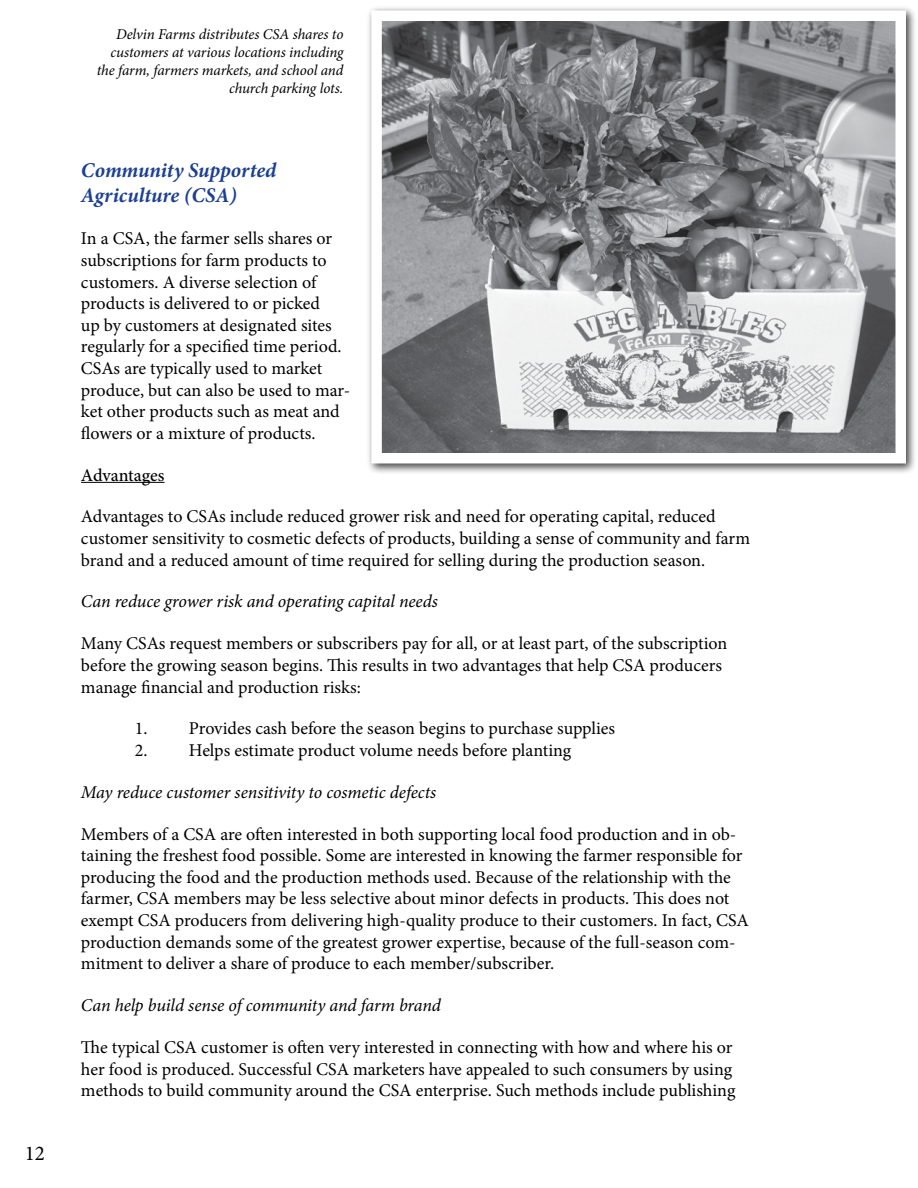
<style>
.page{position:relative;width:918px;height:1188px;background:#fff}
.page>*{position:absolute;margin:0;border:0;box-sizing:border-box;transform-origin:0 0}
.t1{font:italic 700 21px/25.2px "Minion Pro";letter-spacing:-.005em;color:#1c3f94}
.t2{font:21px "Minion Pro";color:#000}
.t3{font:18px/21.6px "Minion Pro";color:#000}
.t4{font:italic 18px "Minion Pro";letter-spacing:-.01em;color:#000}
.t5{font:500 18px "Minion Pro";letter-spacing:-.005em;color:#000}
.t6{font:italic 15px/18px "Minion Pro";letter-spacing:-.01em;color:#000;text-align:right}
</style>
<div class="page">
<div style="left:366px;top:5px;width:552px;height:470px;background:#000;opacity:.75"></div>
<svg style="left:366px;top:5px;width:545px;height:464px"></svg>
<hr style="left:81px;top:482px;width:84px;height:1px;background:#000">
<p class="t2" style="left:25px;top:1139px;width:22px">12</p>
<p class="t6" style="left:97px;top:25px;width:248px">Delvin Farms distributes CSA shares to customers at various locations including the farm, farmers markets, and school and church parking lots.</p>
<p class="t1" style="left:81px;top:158px;width:197px">Community Supported<br>Agriculture (CSA)</p>
<p class="t3" style="left:81px;top:228px;width:271px">In a CSA, the farmer sells shares or subscriptions for farm products to customers. A diverse selection of products is delivered to or picked<br>up by customers at designated sites regularly for a specified time period.<br>CSAs are typically used to market produce, but can also be used to mar&shy;ket other products such as meat and flowers or a mixture of products.</p>
<p class="t5" style="left:81px;top:464px;width:85px">Advantages</p>
<p class="t3" style="left:81px;top:506px;width:671px">Advantages to CSAs include reduced grower risk and need for operating capital, reduced customer sensitivity to cosmetic defects of products, building a sense of community and farm brand and a reduced amount of time required for selling during the production season.</p>
<p class="t4" style="left:81px;top:589px;width:358px">Can reduce grower risk and operating capital needs</p>
<p class="t3" style="left:81px;top:633px;width:648px">Many CSAs request members or subscribers pay for all, or at least part, of the subscription before the growing season begins. This results in two advantages that help CSA producers manage financial and production risks:</p>
<p class="t3" style="left:135px;top:718px;width:482px">1. Provides cash before the season begins to purchase supplies</p>
<p class="t3" style="left:135px;top:740px;width:438px">2. Helps estimate product volume needs before planting</p>
<p class="t4" style="left:81px;top:780px;width:357px">May reduce customer sensitivity to cosmetic defects</p>
<p class="t3" style="left:81px;top:823px;width:670px">Members of a CSA are often interested in both supporting local food production and in ob&shy;taining the freshest food possible. Some are interested in knowing the farmer responsible for producing the food and the production methods used. Because of the relationship with the farmer, CSA members may be less selective about minor defects in products. This does not exempt CSA producers from delivering high-quality produce to their customers. In fact, CSA production demands some of the greatest grower expertise, because of the full-season com&shy;mitment to deliver a share of produce to each member/subscriber.</p>
<p class="t4" style="left:81px;top:993px;width:361px">Can help build sense of community and farm brand</p>
<p class="t3" style="left:81px;top:1037px;width:656px">The typical CSA customer is often very interested in connecting with how and where his or her food is produced. Successful CSA marketers have appealed to such consumers by using methods to build community around the CSA enterprise. Such methods include publishing</p>
</div>
